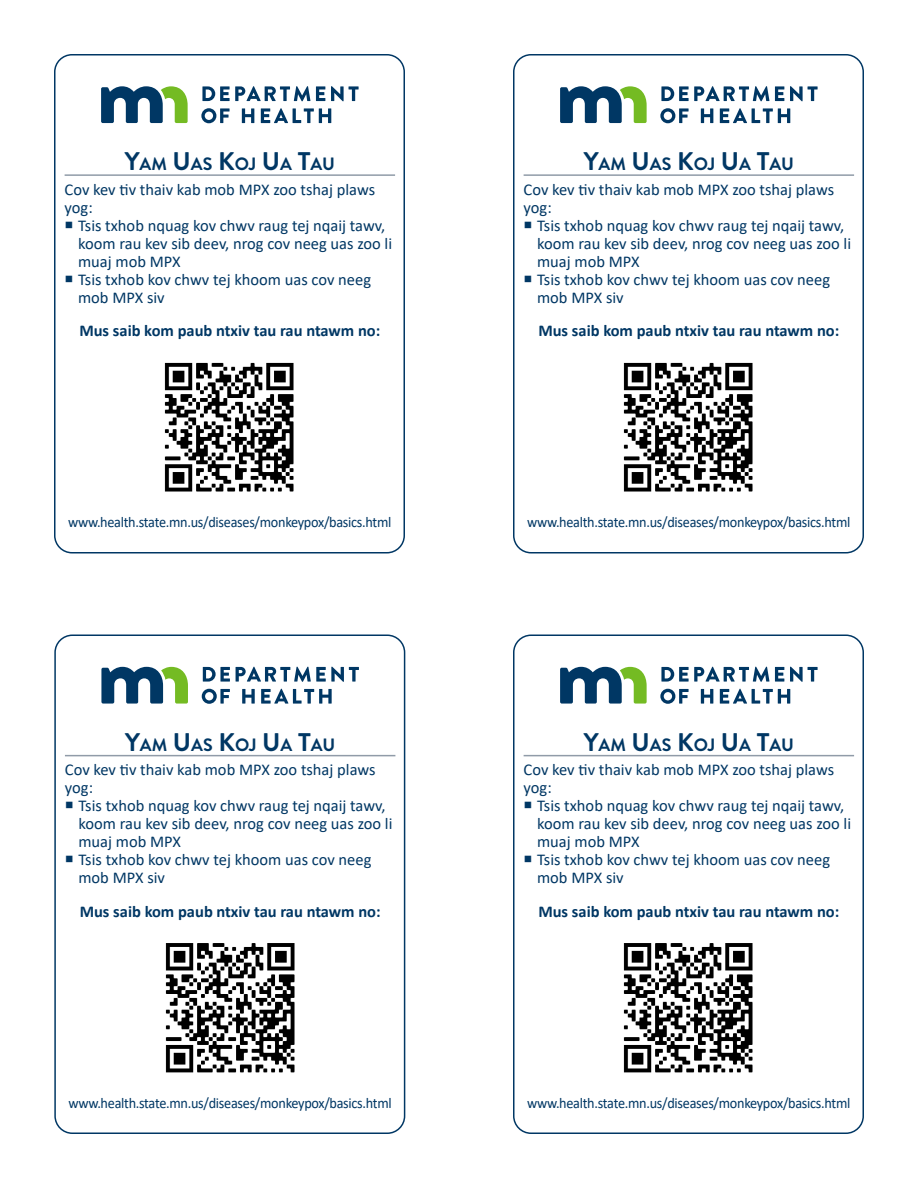
<style>
.page{position:relative;width:918px;height:1188px;background:#fff}
.page>*{position:absolute;margin:0;border:0;box-sizing:border-box;transform-origin:0 0}
.Subtitle__H2{font:700 17.85px "Brandon Grotesque";letter-spacing:-.005em;color:#003764}
.MN_bullet{font:16.5px/18px "Calibri";color:#003764}
.Sectionhead__H3{font:700 16.5px "Calibri";color:#003764}
.t1{font:15px "Calibri";letter-spacing:-.02em;color:#003764;scale:.95 1}
.s1{font-size:25.5px}
</style>
<div class="page">
<img style="left:164px;top:362px;width:130px;height:130px">
<div style="left:54px;top:54px;width:351px;height:500px;border:2px solid #003764;border-radius:17px"></div>
<hr style="left:65px;top:174px;width:330px;height:2px;background:#909ba8">
<svg style="left:101px;top:86px;width:87px;height:37px"></svg>
<svg style="left:202px;top:86px;width:108px;height:15px"></svg>
<svg style="left:316px;top:86px;width:9px;height:15px"></svg>
<svg style="left:331px;top:86px;width:28px;height:15px"></svg>
<svg style="left:201px;top:108px;width:29px;height:15px"></svg>
<svg style="left:242px;top:108px;width:12px;height:15px"></svg>
<svg style="left:261px;top:108px;width:70px;height:15px"></svg>
<img style="left:623px;top:362px;width:130px;height:130px">
<div style="left:513px;top:54px;width:351px;height:500px;border:2px solid #003764;border-radius:17px"></div>
<hr style="left:524px;top:174px;width:330px;height:2px;background:#909ba8">
<svg style="left:560px;top:86px;width:87px;height:37px"></svg>
<svg style="left:661px;top:86px;width:108px;height:15px"></svg>
<svg style="left:775px;top:86px;width:9px;height:15px"></svg>
<svg style="left:790px;top:86px;width:28px;height:15px"></svg>
<svg style="left:660px;top:108px;width:29px;height:15px"></svg>
<svg style="left:701px;top:108px;width:12px;height:15px"></svg>
<svg style="left:720px;top:108px;width:70px;height:15px"></svg>
<img style="left:165px;top:943px;width:130px;height:130px">
<div style="left:54px;top:634px;width:351px;height:500px;border:2px solid #003764;border-radius:17px"></div>
<hr style="left:65px;top:755px;width:330px;height:1px;background:#909ba8">
<svg style="left:101px;top:667px;width:87px;height:37px"></svg>
<svg style="left:203px;top:667px;width:27px;height:15px"></svg>
<svg style="left:236px;top:667px;width:123px;height:15px"></svg>
<svg style="left:202px;top:689px;width:28px;height:15px"></svg>
<svg style="left:242px;top:689px;width:13px;height:15px"></svg>
<svg style="left:261px;top:689px;width:71px;height:15px"></svg>
<img style="left:623px;top:943px;width:130px;height:130px">
<div style="left:513px;top:634px;width:351px;height:500px;border:2px solid #003764;border-radius:17px"></div>
<hr style="left:524px;top:755px;width:330px;height:1px;background:#909ba8">
<svg style="left:560px;top:667px;width:87px;height:37px"></svg>
<svg style="left:661px;top:667px;width:108px;height:15px"></svg>
<svg style="left:775px;top:667px;width:9px;height:15px"></svg>
<svg style="left:790px;top:667px;width:28px;height:15px"></svg>
<svg style="left:660px;top:689px;width:29px;height:15px"></svg>
<svg style="left:701px;top:689px;width:12px;height:15px"></svg>
<svg style="left:720px;top:689px;width:70px;height:15px"></svg>
<h2 class="Subtitle__H2" style="left:125px;top:151px;width:209px"><span class="s1">Y</span>AM <span class="s1">U</span>AS <span class="s1">K</span>OJ <span class="s1">U</span>A <span class="s1">T</span>AU</h2>
<p class="MN_bullet" style="left:65px;top:180px;width:312px">Cov kev tiv thaiv kab mob MPX zoo tshaj plaws yog:</p>
<p class="MN_bullet" style="left:78px;top:216px;width:316px">Tsis txhob nquag kov chwv raug tej nqaij tawv, koom rau kev sib deev, nrog cov neeg uas zoo li muaj mob MPX</p>
<p class="MN_bullet" style="left:78px;top:270px;width:295px">Tsis txhob kov chwv tej khoom uas cov neeg mob MPX siv</p>
<h3 class="Sectionhead__H3" style="left:79px;top:319px;width:302px">Mus saib kom paub ntxiv tau rau ntawm no:</h3>
<p class="t1" style="left:68px;top:512px;width:342px">www.health.state.mn.us/diseases/monkeypox/basics.html</p>
<h2 class="Subtitle__H2" style="left:125px;top:732px;width:209px"><span class="s1">Y</span>AM <span class="s1">U</span>AS <span class="s1">K</span>OJ <span class="s1">U</span>A <span class="s1">T</span>AU</h2>
<p class="MN_bullet" style="left:65px;top:760px;width:312px">Cov kev tiv thaiv kab mob MPX zoo tshaj plaws yog:</p>
<p class="MN_bullet" style="left:78px;top:796px;width:316px">Tsis txhob nquag kov chwv raug tej nqaij tawv, koom rau kev sib deev, nrog cov neeg uas zoo li muaj mob MPX</p>
<p class="MN_bullet" style="left:78px;top:850px;width:295px">Tsis txhob kov chwv tej khoom uas cov neeg mob MPX siv</p>
<h3 class="Sectionhead__H3" style="left:80px;top:899px;width:302px">Mus saib kom paub ntxiv tau rau ntawm no:</h3>
<p class="t1" style="left:68px;top:1092px;width:342px">www.health.state.mn.us/diseases/monkeypox/basics.html</p>
<h2 class="Subtitle__H2" style="left:584px;top:151px;width:209px"><span class="s1">Y</span>AM <span class="s1">U</span>AS <span class="s1">K</span>OJ <span class="s1">U</span>A <span class="s1">T</span>AU</h2>
<p class="MN_bullet" style="left:524px;top:180px;width:312px">Cov kev tiv thaiv kab mob MPX zoo tshaj plaws yog:</p>
<p class="MN_bullet" style="left:537px;top:216px;width:316px">Tsis txhob nquag kov chwv raug tej nqaij tawv, koom rau kev sib deev, nrog cov neeg uas zoo li muaj mob MPX</p>
<p class="MN_bullet" style="left:537px;top:270px;width:295px">Tsis txhob kov chwv tej khoom uas cov neeg mob MPX siv</p>
<h3 class="Sectionhead__H3" style="left:538px;top:319px;width:302px">Mus saib kom paub ntxiv tau rau ntawm no:</h3>
<p class="t1" style="left:527px;top:512px;width:342px">www.health.state.mn.us/diseases/monkeypox/basics.html</p>
<h2 class="Subtitle__H2" style="left:584px;top:732px;width:209px"><span class="s1">Y</span>AM <span class="s1">U</span>AS <span class="s1">K</span>OJ <span class="s1">U</span>A <span class="s1">T</span>AU</h2>
<p class="MN_bullet" style="left:524px;top:760px;width:312px">Cov kev tiv thaiv kab mob MPX zoo tshaj plaws yog:</p>
<p class="MN_bullet" style="left:537px;top:796px;width:316px">Tsis txhob nquag kov chwv raug tej nqaij tawv, koom rau kev sib deev, nrog cov neeg uas zoo li muaj mob MPX</p>
<p class="MN_bullet" style="left:537px;top:850px;width:295px">Tsis txhob kov chwv tej khoom uas cov neeg mob MPX siv</p>
<h3 class="Sectionhead__H3" style="left:538px;top:899px;width:302px">Mus saib kom paub ntxiv tau rau ntawm no:</h3>
<p class="t1" style="left:527px;top:1092px;width:342px">www.health.state.mn.us/diseases/monkeypox/basics.html</p>
</div>
